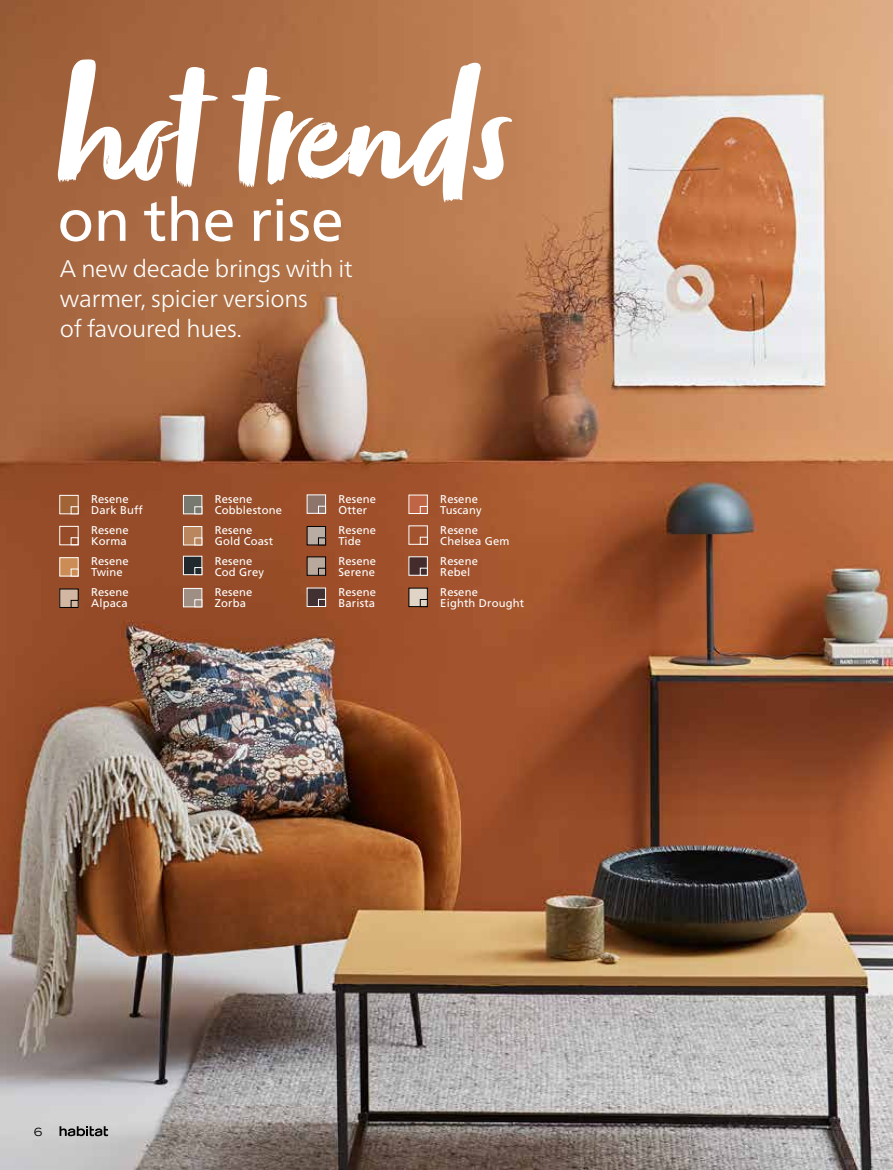
<style>
.page{position:relative;width:893px;height:1170px;background:#fff}
.page>*{position:absolute;margin:0;border:0;box-sizing:border-box;transform-origin:0 0}
.t1{font:166.2px "Zooja";letter-spacing:-.005em;color:#fff}
.t2{font:58.95px "Frutiger Neue LT Pro";letter-spacing:-.005em;color:#fff}
.t3{font:300 24px/30px "Frutiger Neue LT Pro";letter-spacing:-.01em;color:#fff}
.t4{font:11.25px/11.2px "Frutiger";letter-spacing:.015em;color:#fff}
.t5{font:expanded 11.25px "Trade Gothic LH";color:#000}
</style>
<div class="page">
<img style="left:0;top:0;width:893px;height:1169px">
<div style="left:60px;top:495px;width:18px;height:19px;background:#a06436;border:1px solid #fff"></div>
<div style="left:71px;top:506px;width:7px;height:8px;background:#a06436;border:1px solid #fff"></div>
<div style="left:60px;top:526px;width:18px;height:19px;border:1px solid #fff"></div>
<div style="left:71px;top:537px;width:7px;height:8px;border:1px solid #fff"></div>
<div style="left:60px;top:557px;width:18px;height:19px;background:#cb8d55;border:1px solid #fff"></div>
<svg style="left:71px;top:568px;width:7px;height:8px"></svg>
<div style="left:60px;top:589px;width:18px;height:18px;background:#d2b8a2"></div>
<div style="left:71px;top:600px;width:7px;height:7px;border:1px solid #000"></div>
<div style="left:183px;top:495px;width:19px;height:19px;background:#78796e;border:1px solid #fff"></div>
<div style="left:195px;top:506px;width:7px;height:8px;background:#78796e;border:1px solid #fff"></div>
<div style="left:183px;top:526px;width:19px;height:19px;background:#ba865d;border:1px solid #fff"></div>
<div style="left:195px;top:537px;width:7px;height:8px;background:#ba865d;border:1px solid #fff"></div>
<div style="left:183px;top:556px;width:19px;height:19px;background:#20292d;border:1px solid #fff"></div>
<div style="left:195px;top:567px;width:7px;height:8px;background:#20292d;border:1px solid #fff"></div>
<div style="left:183px;top:588px;width:19px;height:19px;background:#9e8e83;border:1px solid #fff"></div>
<div style="left:195px;top:599px;width:7px;height:8px;background:#9e8e83;border:1px solid #fff"></div>
<div style="left:307px;top:494px;width:19px;height:19px;background:#8d756c;border:1px solid #fff"></div>
<div style="left:318px;top:506px;width:8px;height:7px;background:#8d756c;border:1px solid #fff"></div>
<div style="left:307px;top:526px;width:19px;height:19px;background:#b8aca3"></div>
<div style="left:307px;top:526px;width:19px;height:19px;border:1px solid #000"></div>
<div style="left:318px;top:537px;width:8px;height:8px;border:1px solid #000"></div>
<div style="left:307px;top:557px;width:19px;height:18px;background:#b9a89c"></div>
<div style="left:318px;top:568px;width:8px;height:7px;border:1px solid #000"></div>
<div style="left:307px;top:587px;width:19px;height:19px;background:#423133"></div>
<div style="left:318px;top:599px;width:8px;height:7px;background:#423133;border:1px solid #fff"></div>
<div style="left:409px;top:495px;width:19px;height:18px;background:#bf6444"></div>
<div style="left:420px;top:506px;width:8px;height:7px;background:#bf6444;border:1px solid #fff"></div>
<svg style="left:409px;top:525px;width:19px;height:19px"></svg>
<div style="left:420px;top:537px;width:8px;height:7px;background:#a3532e;border:1px solid #fff"></div>
<svg style="left:409px;top:556px;width:19px;height:19px"></svg>
<div style="left:420px;top:568px;width:8px;height:7px;background:#432c2b;border:1px solid #fff"></div>
<div style="left:409px;top:588px;width:18px;height:18px;background:#dfd4c6"></div>
<div style="left:420px;top:599px;width:8px;height:7px;border:1px solid #000"></div>
<svg style="left:60px;top:1126px;width:48px;height:10px"></svg>
<h1 class="t1" style="left:51px;top:47px;width:458px">hot trends</h1>
<h2 class="t2" style="left:58px;top:184px;width:288px">on the rise</h2>
<h3 class="t3" style="left:60px;top:253px;width:295px">A new decade brings with it warmer, spicier versions<br>of favoured hues.</h3>
<p class="t4" style="left:91px;top:493px;width:53px">Resene<br>Dark Buff</p>
<p class="t4" style="left:91px;top:524px;width:39px">Resene<br>Korma</p>
<p class="t4" style="left:91px;top:555px;width:39px">Resene<br>Twine</p>
<p class="t4" style="left:91px;top:586px;width:39px">Resene<br>Alpaca</p>
<p class="t4" style="left:215px;top:493px;width:69px">Resene<br>Cobblestone</p>
<p class="t4" style="left:215px;top:524px;width:60px">Resene<br>Gold Coast</p>
<p class="t4" style="left:215px;top:555px;width:51px">Resene<br>Cod Grey</p>
<p class="t4" style="left:215px;top:586px;width:39px">Resene<br>Zorba</p>
<p class="t4" style="left:338px;top:493px;width:39px">Resene<br>Otter</p>
<p class="t4" style="left:338px;top:524px;width:39px">Resene<br>Tide</p>
<p class="t4" style="left:338px;top:555px;width:39px">Resene<br>Serene</p>
<p class="t4" style="left:338px;top:586px;width:39px">Resene<br>Barista</p>
<p class="t4" style="left:440px;top:493px;width:43px">Resene<br>Tuscany</p>
<p class="t4" style="left:440px;top:524px;width:71px">Resene<br>Chelsea Gem</p>
<p class="t4" style="left:440px;top:555px;width:39px">Resene<br>Rebel</p>
<p class="t4" style="left:440px;top:586px;width:86px">Resene<br>Eighth Drought</p>
<p class="t5" style="left:34px;top:1124px;width:10px">6</p>
</div>
